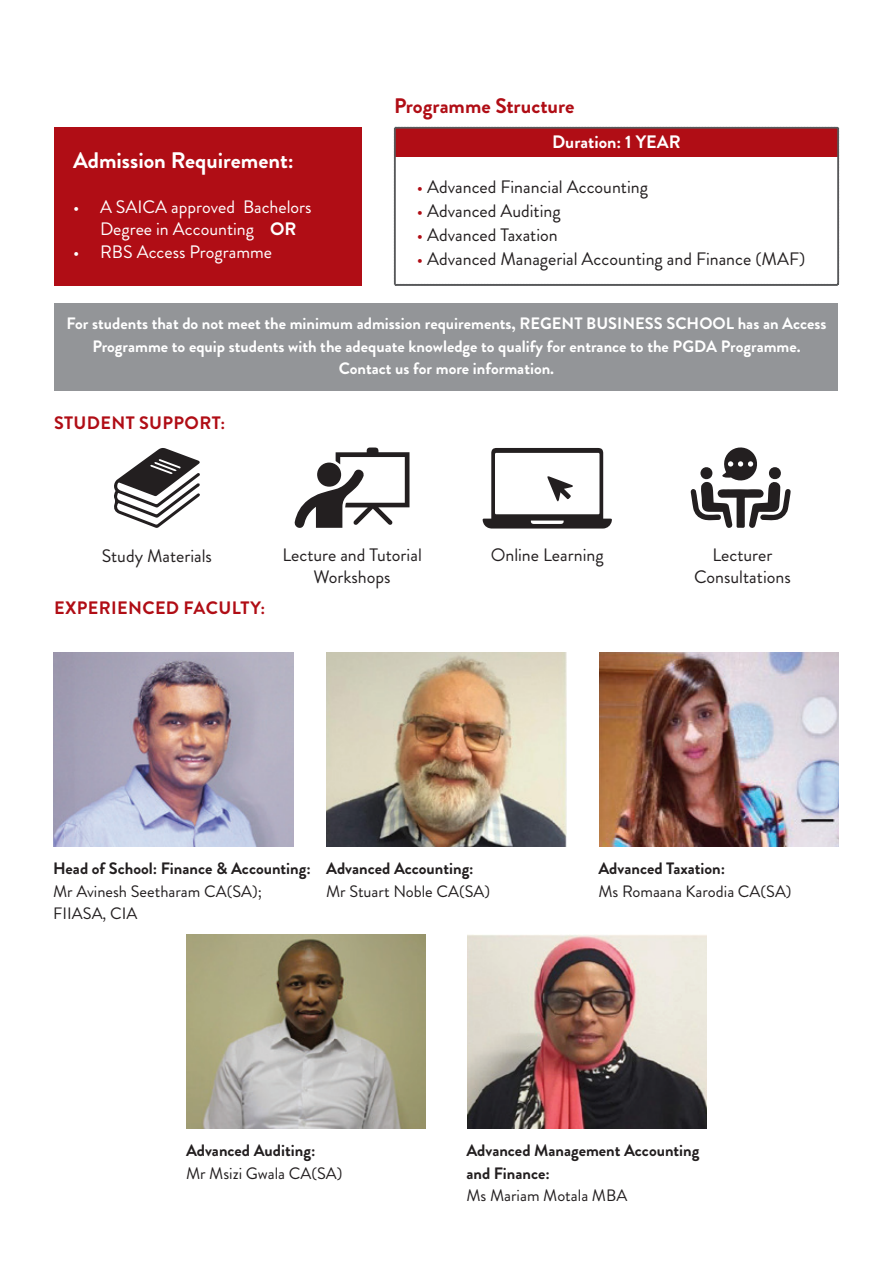
<style>
.page{position:relative;width:893px;height:1263px;background:#fff}
.page>*{position:absolute;margin:0;border:0;box-sizing:border-box;transform-origin:0 0}
.t1{font:700 22.5px "Brandon Grotesque";color:#fff}
.t2{font:700 21px "Brandon Grotesque";color:#b00d15}
.t3{font:18px/22.5px "Brandon Grotesque";color:#231f20;text-align:center}
.t4{font:18px/22.5px "Brandon Grotesque";color:#fff}
.t5{font:700 18px "Brandon Grotesque";letter-spacing:.02em;color:#b00d15}
.t6{font:700 18px "Brandon Grotesque";color:#fff}
.t7{font:700 16.5px/22.5px "Brandon Grotesque";color:#fff;text-align:center}
.t8{font:700 16.5px/22.5px "Brandon Grotesque";color:#231f20}
.t9{font:16.5px/22.5px "Brandon Grotesque";color:#231f20}
.s1{font-weight:700}
.s2{color:#b00d15}
</style>
<div class="page">
<img style="left:326px;top:652px;width:240px;height:194px">
<img style="left:53px;top:652px;width:240px;height:194px">
<div style="left:55px;top:304px;width:783px;height:87px;background:#939598"></div>
<div style="left:54px;top:127px;width:308px;height:159px;background:#b00d15"></div>
<svg style="left:394px;top:127px;width:445px;height:159px"></svg>
<svg style="left:114px;top:448px;width:86px;height:80px"></svg>
<svg style="left:294px;top:447px;width:115px;height:81px"></svg>
<div style="left:317px;top:462px;width:24px;height:25px;background:#231f20;border-radius:50%"></div>
<svg style="left:482px;top:448px;width:130px;height:80px"></svg>
<svg style="left:691px;top:447px;width:100px;height:81px"></svg>
<div style="left:769px;top:467px;width:12px;height:12px;background:#231f20;border-radius:50%"></div>
<div style="left:700px;top:467px;width:12px;height:12px;background:#231f20;border-radius:50%"></div>
<img style="left:467px;top:935px;width:240px;height:194px">
<img style="left:599px;top:652px;width:240px;height:194px">
<img style="left:186px;top:935px;width:240px;height:194px">
<h1 class="t1" style="left:73px;top:151px;width:222px">Admission Requirement:</h1>
<p class="t4" style="left:100px;top:198px;width:213px;text-indent:-27px">• A SAICA approved Bachelors<br>Degree in Accounting <span class="s1">OR</span></p>
<p class="t4" style="left:73px;top:243px;width:201px">• RBS Access Programme</p>
<p class="t2" style="left:394px;top:97px;width:182px">Programme Structure</p>
<p class="t6" style="left:552px;top:134px;width:130px">Duration: 1 YEAR</p>
<p class="t3" style="left:417px;top:179px;width:233px"><span class="s2">•</span> Advanced Financial Accounting</p>
<p class="t3" style="left:417px;top:203px;width:145px"><span class="s2">•</span> Advanced Auditing</p>
<p class="t3" style="left:417px;top:227px;width:143px"><span class="s2">•</span> Advanced Taxation</p>
<p class="t3" style="left:417px;top:251px;width:390px"><span class="s2">•</span> Advanced Managerial Accounting and Finance (MAF)</p>
<p class="t7" style="left:67px;top:314px;width:761px">For students that do not meet the minimum admission requirements, REGENT BUSINESS SCHOOL has an Access<br>Programme to equip students with the adequate knowledge to qualify for entrance to the PGDA Programme.<br>Contact us for more information.</p>
<p class="t5" style="left:54px;top:415px;width:173px">STUDENT SUPPORT:</p>
<p class="t3" style="left:102px;top:547px;width:112px">Study Materials</p>
<p class="t5" style="left:54px;top:600px;width:213px">EXPERIENCED FACULTY:</p>
<p class="t3" style="left:282px;top:546px;width:141px">Lecture and Tutorial<br>Workshops</p>
<p class="t3" style="left:491px;top:546px;width:114px">Online Learning</p>
<p class="t3" style="left:694px;top:546px;width:98px">Lecturer<br>Consultations</p>
<p class="t8" style="left:53px;top:859px;width:259px">Head of School: Finance &amp; Accounting:</p>
<p class="t9" style="left:53px;top:882px;width:210px">Mr Avinesh Seetharam CA(SA);<br>FIIASA, CIA</p>
<p class="t8" style="left:326px;top:859px;width:149px">Advanced Accounting:</p>
<p class="t9" style="left:326px;top:882px;width:165px">Mr Stuart Noble CA(SA)</p>
<p class="t8" style="left:598px;top:859px;width:128px">Advanced Taxation:</p>
<p class="t9" style="left:598px;top:882px;width:195px">Ms Romaana Karodia CA(SA)</p>
<p class="t8" style="left:186px;top:1141px;width:131px">Advanced Auditing:</p>
<p class="t9" style="left:186px;top:1164px;width:158px">Mr Msizi Gwala CA(SA)</p>
<p class="t8" style="left:466px;top:1141px;width:234px">Advanced Management Accounting and Finance:</p>
<p class="t9" style="left:466px;top:1187px;width:163px">Ms Mariam Motala MBA</p>
</div>
